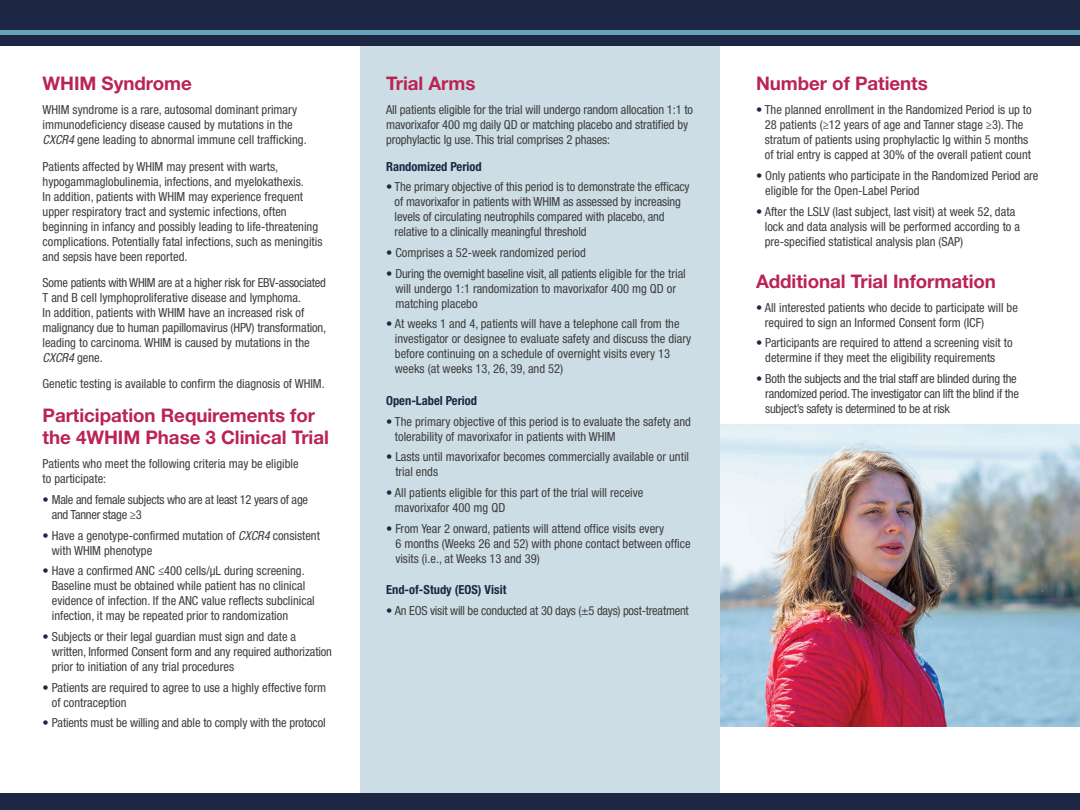
<style>
.page{position:relative;width:1080px;height:810px;background:#fff}
.page>*{position:absolute;margin:0;border:0;box-sizing:border-box;transform-origin:0 0}
.t1{font:700 18.75px/22.5px "Helvetica Neue LT Std";letter-spacing:-.005em;color:#ba2454}
.t2{font:condensed 12.5px/15px "Helvetica Neue LT Std";color:#3e3e3f}
.t3{font:condensed 12.5px/15px "Helvetica Neue LT Std";letter-spacing:-.02em;color:#3e3e3f}
.t4{font:700 condensed 12.5px "Helvetica Neue LT Std";color:#1d2743}
.s1{font-style:italic}
.s2{color:#1d2743}
</style>
<div class="page">
<div style="left:361px;top:0;width:359px;height:810px;background:#cddde6"></div>
<div style="left:0;top:793px;width:1080px;height:17px;background:#1d2743"></div>
<div style="left:0;top:0;width:1080px;height:46px;background:#1d2743"></div>
<hr style="left:0;top:31px;width:1080px;height:4px;background:#67a2b8">
<img style="left:720px;top:425px;width:360px;height:302px">
<h1 class="t1" style="left:43px;top:72px;width:151px">WHIM Syndrome</h1>
<p class="t2" style="left:43px;top:102px;width:266px">WHIM syndrome is a rare, autosomal dominant primary immunodeficiency disease caused by mutations in the<br><span class="s1">CXCR4</span> gene leading to abnormal immune cell trafficking.</p>
<p class="t2" style="left:43px;top:159px;width:281px">Patients affected by WHIM may present with warts, hypogammaglobulinemia, infections, and myelokathexis.<br>In addition, patients with WHIM may experience frequent upper respiratory tract and systemic infections, often beginning in infancy and possibly leading to life-threatening complications. Potentially fatal infections, such as meningitis and sepsis have been reported.</p>
<p class="t2" style="left:43px;top:275px;width:285px">Some patients with WHIM are at a higher risk for EBV-associated T and B cell lymphoproliferative disease and lymphoma.<br>In addition, patients with WHIM have an increased risk of malignancy due to human papillomavirus (HPV) transformation, leading to carcinoma. WHIM is caused by mutations in the <span class="s1">CXCR4</span> gene.</p>
<p class="t2" style="left:43px;top:376px;width:284px">Genetic testing is available to confirm the diagnosis of WHIM.</p>
<h1 class="t1" style="left:43px;top:404px;width:288px">Participation Requirements for the 4WHIM Phase 3 Clinical Trial</h1>
<p class="t2" style="left:43px;top:456px;width:258px">Patients who meet the following criteria may be eligible to participate:</p>
<p class="t3" style="left:52px;top:492px;width:258px;text-indent:-9px"><span class="s2">•</span> Male and female subjects who are at least 12 years of age and Tanner stage ≥3</p>
<p class="t2" style="left:52px;top:528px;width:270px;text-indent:-9px"><span class="s2">•</span> Have a genotype-confirmed mutation of <span class="s1">CXCR4</span> consistent with WHIM phenotype</p>
<p class="t2" style="left:52px;top:563px;width:265px;text-indent:-9px"><span class="s2">•</span> Have a confirmed ANC ≤400 cells/µL during screening.<br>Baseline must be obtained while patient has no clinical evidence of infection. If the ANC value reflects subclinical infection, it may be repeated prior to randomization</p>
<p class="t2" style="left:52px;top:629px;width:282px;text-indent:-9px"><span class="s2">•</span> Subjects or their legal guardian must sign and date a written, Informed Consent form and any required authorization prior to initiation of any trial procedures</p>
<p class="t2" style="left:52px;top:680px;width:276px;text-indent:-9px"><span class="s2">•</span> Patients are required to agree to use a highly effective form of contraception</p>
<p class="t2" style="left:43px;top:715px;width:285px"><span class="s2">•</span> Patients must be willing and able to comply with the protocol</p>
<h1 class="t1" style="left:386px;top:72px;width:91px">Trial Arms</h1>
<p class="t2" style="left:386px;top:102px;width:308px">All patients eligible for the trial will undergo random allocation 1:1 to mavorixafor 400 mg daily QD or matching placebo and stratified by prophylactic Ig use. This trial comprises 2 phases:</p>
<p class="t4" style="left:386px;top:159px;width:97px">Randomized Period</p>
<p class="t2" style="left:395px;top:179px;width:296px;text-indent:-9px"><span class="s2">•</span> The primary objective of this period is to demonstrate the efficacy of mavorixafor in patients with WHIM as assessed by increasing levels of circulating neutrophils compared with placebo, and relative to a clinically meaningful threshold</p>
<p class="t2" style="left:386px;top:245px;width:201px"><span class="s2">•</span> Comprises a 52-week randomized period</p>
<p class="t2" style="left:395px;top:266px;width:292px;text-indent:-9px"><span class="s2">•</span> During the overnight baseline visit, all patients eligible for the trial will undergo 1:1 randomization to mavorixafor 400 mg QD or matching placebo</p>
<p class="t2" style="left:395px;top:316px;width:298px;text-indent:-9px"><span class="s2">•</span> At weeks 1 and 4, patients will have a telephone call from the investigator or designee to evaluate safety and discuss the diary before continuing on a schedule of overnight visits every 13 weeks (at weeks 13, 26, 39, and 52)</p>
<p class="t4" style="left:386px;top:393px;width:93px">Open-Label Period</p>
<p class="t2" style="left:395px;top:414px;width:298px;text-indent:-9px"><span class="s2">•</span> The primary objective of this period is to evaluate the safety and tolerability of mavorixafor in patients with WHIM</p>
<p class="t2" style="left:395px;top:449px;width:295px;text-indent:-9px"><span class="s2">•</span> Lasts until mavorixafor becomes commercially available or until trial ends</p>
<p class="t2" style="left:395px;top:485px;width:250px;text-indent:-9px"><span class="s2">•</span> All patients eligible for this part of the trial will receive mavorixafor 400 mg QD</p>
<p class="t2" style="left:395px;top:521px;width:297px;text-indent:-9px"><span class="s2">•</span> From Year 2 onward, patients will attend office visits every<br>6 months (Weeks 26 and 52) with phone contact between office visits (i.e., at Weeks 13 and 39)</p>
<p class="t4" style="left:386px;top:582px;width:122px">End-of-Study (EOS) Visit</p>
<p class="t3" style="left:386px;top:603px;width:304px"><span class="s2">•</span> An EOS visit will be conducted at 30 days (±5 days) post-treatment</p>
<h1 class="t1" style="left:756px;top:72px;width:173px">Number of Patients</h1>
<p class="t2" style="left:765px;top:102px;width:268px;text-indent:-9px"><span class="s2">•</span> The planned enrollment in the Randomized Period is up to 28 patients (≥12 years of age and Tanner stage ≥3). The stratum of patients using prophylactic Ig within 5 months of trial entry is capped at 30% of the overall patient count</p>
<p class="t2" style="left:765px;top:168px;width:275px;text-indent:-9px"><span class="s2">•</span> Only patients who participate in the Randomized Period are eligible for the Open-Label Period</p>
<p class="t2" style="left:765px;top:204px;width:257px;text-indent:-9px"><span class="s2">•</span> After the LSLV (last subject, last visit) at week 52, data lock and data analysis will be performed according to a pre-specified statistical analysis plan (SAP)</p>
<h1 class="t1" style="left:756px;top:269px;width:241px">Additional Trial Information</h1>
<p class="t2" style="left:765px;top:300px;width:255px;text-indent:-9px"><span class="s2">•</span> All interested patients who decide to participate will be required to sign an Informed Consent form (ICF)</p>
<p class="t2" style="left:765px;top:335px;width:249px;text-indent:-9px"><span class="s2">•</span> Participants are required to attend a screening visit to determine if they meet the eligibility requirements</p>
<p class="t3" style="left:765px;top:371px;width:255px;text-indent:-9px"><span class="s2">•</span> Both the subjects and the trial staff are blinded during the randomized period. The investigator can lift the blind if the subject’s safety is determined to be at risk</p>
</div>
